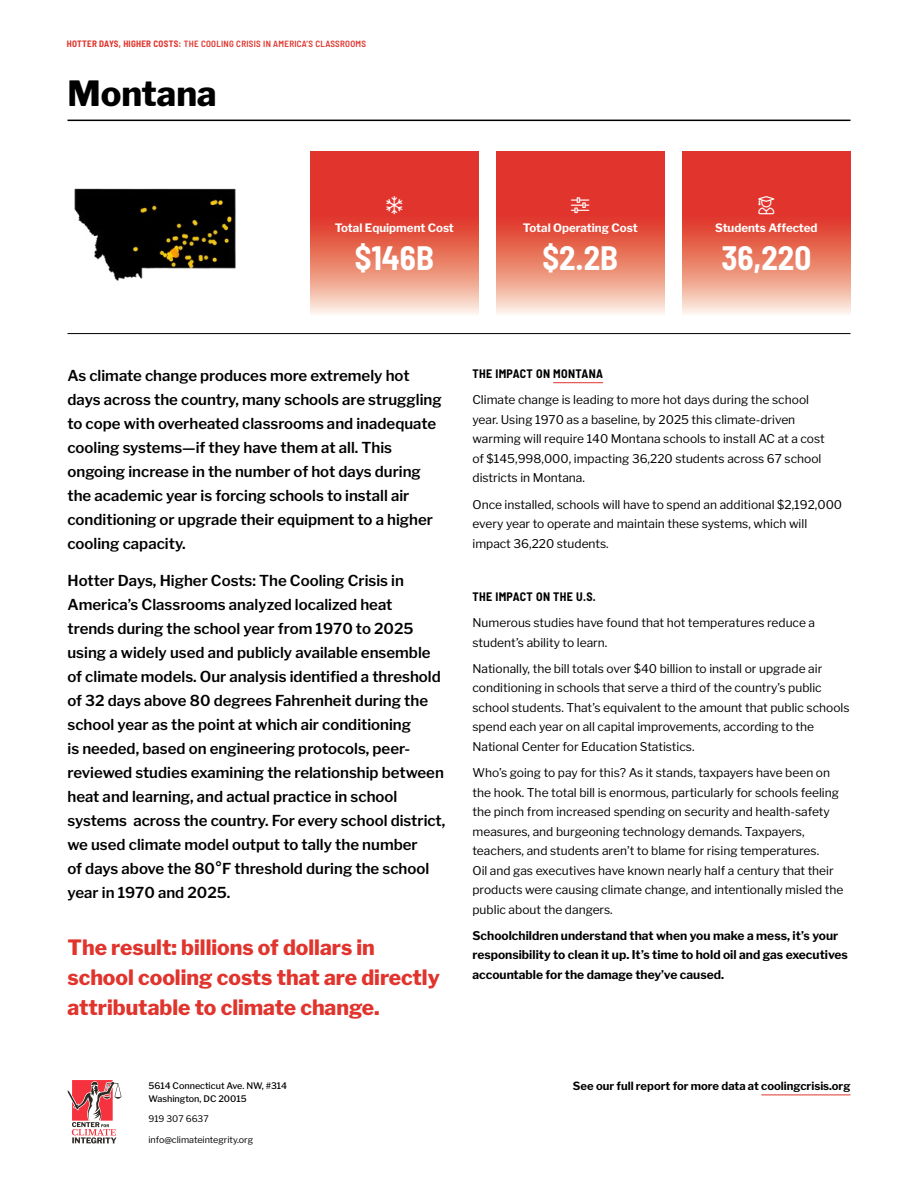
<style>
.page{position:relative;width:918px;height:1188px;background:#fff}
.page>*{position:absolute;margin:0;border:0;box-sizing:border-box;transform-origin:0 0}
.Large_State_Name{font:800 34.5px "Libre Franklin";color:#000}
.Stat{font:700 semi-condensed 33px "Barlow";color:#fff}
.Intro_Result__red{font:800 21px/30px "Libre Franklin";color:#e0342d}
.Intro_Text{font:600 15px/24px "Libre Franklin";color:#000}
.Body_Text{font:12px/19.5px "Libre Franklin";color:#000}
.Body_Text-2{font:700 12px/19.5px "Libre Franklin";color:#000}
.Subhead_2{font:700 semi-condensed 12px "Barlow";letter-spacing:.03em;color:#000}
.Stat_Body{font:700 11.55px "Libre Franklin";color:#fff}
.t1{font:700 11.25px "Libre Franklin";color:#000}
.t2{font:600 semi-condensed 9px "Barlow";letter-spacing:.03em;color:#e0342d}
.t3{font:500 9px/13.5px "Libre Franklin";color:#000}
.t4{font:9px "Libre Franklin";color:#000}
.s1{font-weight:700}
</style>
<div class="page">
<hr style="left:553px;top:382px;width:50px;height:1px;background:#e0342d">
<svg style="left:682px;top:151px;width:168px;height:163px;background:#e7685a"></svg>
<svg style="left:496px;top:151px;width:168px;height:163px;background:#e7685a"></svg>
<svg style="left:310px;top:151px;width:168px;height:163px;background:#e7685a"></svg>
<hr style="left:68px;top:120px;width:782px;height:1px;background:#000">
<hr style="left:68px;top:333px;width:782px;height:1px;background:#000">
<img style="left:74px;top:188px;width:162px;height:93px">
<svg style="left:68px;top:1080px;width:53px;height:63px"></svg>
<hr style="left:761px;top:1095px;width:90px;height:1px;background:#e0342d">
<svg style="left:758px;top:196px;width:16px;height:18px"></svg>
<svg style="left:571px;top:197px;width:18px;height:16px"></svg>
<svg style="left:386px;top:196px;width:16px;height:18px"></svg>
<p class="t2" style="left:67px;top:38px;width:301px"><span class="s1">HOTTER DAYS, HIGHER COSTS:</span> THE COOLING CRISIS IN AMERICA’S CLASSROOMS</p>
<p class="Large_State_Name" style="left:68px;top:67px;width:151px">Montana</p>
<p class="Stat_Body" style="left:335px;top:219px;width:121px">Total Equipment Cost</p>
<p class="Stat" style="left:355px;top:234px;width:81px">$146B</p>
<p class="Stat_Body" style="left:523px;top:219px;width:116px">Total Operating Cost</p>
<p class="Stat" style="left:542px;top:234px;width:77px">$2.2B</p>
<p class="Stat_Body" style="left:715px;top:219px;width:104px">Students Affected</p>
<p class="Stat" style="left:721px;top:234px;width:91px">36,220</p>
<p class="Intro_Text" style="left:68px;top:362px;width:376px">As climate change produces more extremely hot days across the country, many schools are struggling to cope with overheated classrooms and inadequate cooling systems—if they have them at all. This ongoing increase in the number of hot days during the academic year is forcing schools to install air conditioning or upgrade their equipment to a higher cooling capacity.</p>
<p class="Intro_Text" style="left:68px;top:567px;width:379px">Hotter Days, Higher Costs: The Cooling Crisis in America’s Classrooms analyzed localized heat<br>trends during the school year from 1970 to 2025 using a widely used and publicly available ensemble of climate models. Our analysis identified a threshold of 32 days above 80 degrees Fahrenheit during the school year as the point at which air conditioning<br>is needed, based on engineering protocols, peer&shy;reviewed studies examining the relationship between heat and learning, and actual practice in school systems across the country. For every school district, we used climate model output to tally the number<br>of days above the 80°F threshold during the school year in 1970 and 2025.</p>
<p class="Intro_Result__red" style="left:68px;top:931px;width:374px">The result: billions of dollars in school cooling costs that are directly attributable to climate change.</p>
<p class="t3" style="left:148px;top:1078px;width:140px">5614 Connecticut Ave. NW, #314<br>Washington, DC 20015</p>
<p class="t4" style="left:148px;top:1112px;width:62px">919 307 6637</p>
<p class="t4" style="left:148px;top:1132px;width:106px">info@climateintegrity.org</p>
<p class="Subhead_2" style="left:472px;top:365px;width:132px">THE IMPACT ON MONTANA</p>
<p class="Body_Text" style="left:472px;top:389px;width:354px">Climate change is leading to more hot days during the school year. Using 1970 as a baseline, by 2025 this climate-driven warming will require 140 Montana schools to install AC at a cost of $145,998,000, impacting 36,220 students across 67 school districts in Montana.</p>
<p class="Body_Text" style="left:472px;top:493px;width:371px">Once installed, schools will have to spend an additional $2,192,000 every year to operate and maintain these systems, which will impact 36,220 students.</p>
<p class="Subhead_2" style="left:472px;top:588px;width:125px">THE IMPACT ON THE U.S.</p>
<p class="Body_Text" style="left:472px;top:612px;width:344px">Numerous studies have found that hot temperatures reduce a student’s ability to learn.</p>
<p class="Body_Text" style="left:472px;top:658px;width:379px">Nationally, the bill totals over $40 billion to install or upgrade air conditioning in schools that serve a third of the country’s public school students. That’s equivalent to the amount that public schools spend each year on all capital improvements, according to the National Center for Education Statistics.</p>
<p class="Body_Text" style="left:472px;top:762px;width:372px">Who’s going to pay for this? As it stands, taxpayers have been on the hook. The total bill is enormous, particularly for schools feeling the pinch from increased spending on security and health-safety measures, and burgeoning technology demands. Taxpayers, teachers, and students aren’t to blame for rising temperatures.<br>Oil and gas executives have known nearly half a century that their products were causing climate change, and intentionally misled the public about the dangers.</p>
<p class="Body_Text-2" style="left:472px;top:925px;width:377px">Schoolchildren understand that when you make a mess, it’s your responsibility to clean it up. It’s time to hold oil and gas executives accountable for the damage they’ve caused.</p>
<p class="t1" style="left:573px;top:1077px;width:279px">See our full report for more data at coolingcrisis.org</p>
</div>
